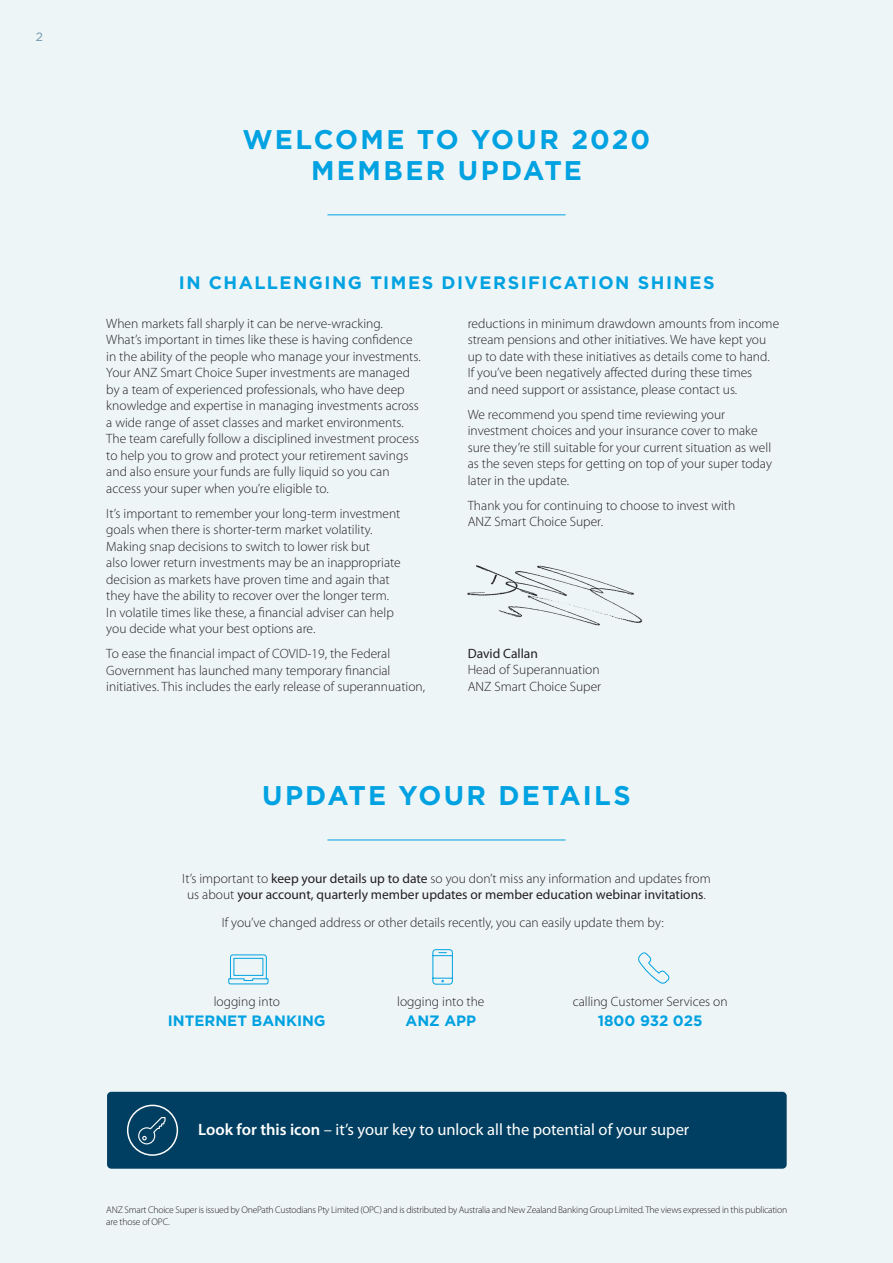
<style>
.page{position:relative;width:893px;height:1263px;background:#eef5f7}
.page>*{position:absolute;margin:0;border:0;box-sizing:border-box;transform-origin:0 0}
.t1{font:700 27px/31.5px "Gotham";letter-spacing:.08em;color:#00a2e1;text-align:center}
.t2{font:700 18px "Gotham";letter-spacing:.085em;color:#00a2e1}
.t3{font:16.5px "Myriad Pro";color:#fff}
.t4{font:700 15px "Gotham";color:#00a2e1}
.t5{font:300 13.5px/16.5px "Myriad Pro";color:#231f20}
.t6{font:13.5px/16.5px "Myriad Pro";color:#231f20;text-align:center}
.t7{font:12px "Gotham";color:#6e94ab}
.t8{font:300 9.75px/11.7px "Myriad Pro";letter-spacing:-.02em;color:#231f20}
.s1{font-weight:300}
.s2{font-weight:600}
</style>
<div class="page">
<img style="left:468px;top:565px;width:174px;height:61px">
<hr style="left:327px;top:214px;width:239px;height:1px;background:#00a2e1">
<hr style="left:327px;top:839px;width:239px;height:1px;background:#00a2e1">
<div style="left:107px;top:1092px;width:680px;height:77px;background:#003f61;border-radius:4px"></div>
<svg style="left:138px;top:1117px;width:28px;height:28px"></svg>
<div style="left:127px;top:1105px;width:51px;height:51px;border:2px solid #fff;border-radius:50%"></div>
<svg style="left:228px;top:954px;width:41px;height:31px"></svg>
<svg style="left:638px;top:952px;width:32px;height:32px"></svg>
<svg style="left:432px;top:949px;width:21px;height:36px"></svg>
<p class="t7" style="left:36px;top:29px;width:9px">2</p>
<h1 class="t1" style="left:243px;top:123px;width:409px">WELCOME TO YOUR 2020<br>MEMBER UPDATE</h1>
<h2 class="t2" style="left:179px;top:271px;width:537px">IN CHALLENGING TIMES DIVERSIFICATION SHINES</h2>
<p class="t5" style="left:106px;top:315px;width:316px">When markets fall sharply it can be nerve-wracking.<br>What’s important in times like these is having confidence in the ability of the people who manage your investments.<br>Your ANZ Smart Choice Super investments are managed by a team of experienced professionals, who have deep knowledge and expertise in managing investments across a wide range of asset classes and market environments.<br>The team carefully follow a disciplined investment process to help you to grow and protect your retirement savings and also ensure your funds are fully liquid so you can access your super when you’re eligible to.</p>
<p class="t5" style="left:106px;top:505px;width:296px">It’s important to remember your long-term investment goals when there is shorter-term market volatility.<br>Making snap decisions to switch to lower risk but<br>also lower return investments may be an inappropriate decision as markets have proven time and again that they have the ability to recover over the longer term.<br>In volatile times like these, a financial adviser can help you decide what your best options are.</p>
<p class="t5" style="left:106px;top:645px;width:320px">To ease the financial impact of COVID-19, the Federal<br>Government has launched many temporary financial initiatives. This includes the early release of superannuation,</p>
<p class="t5" style="left:468px;top:315px;width:313px">reductions in minimum drawdown amounts from income stream pensions and other initiatives. We have kept you up to date with these initiatives as details come to hand.<br>If you’ve been negatively affected during these times<br>and need support or assistance, please contact us.</p>
<p class="t5" style="left:468px;top:406px;width:306px">We recommend you spend time reviewing your investment choices and your insurance cover to make sure they’re still suitable for your current situation as well as the seven steps for getting on top of your super today later in the update.</p>
<p class="t5" style="left:468px;top:497px;width:269px">Thank you for continuing to choose to invest with<br>ANZ Smart Choice Super.</p>
<p class="t6" style="left:468px;top:645px;width:72px">David Callan</p>
<p class="t5" style="left:468px;top:661px;width:135px">Head of Superannuation<br>ANZ Smart Choice Super</p>
<h1 class="t1" style="left:262px;top:780px;width:370px">UPDATE YOUR DETAILS</h1>
<p class="t6" style="left:182px;top:870px;width:530px"><span class="s1">It’s important to</span> keep your details up to date <span class="s1">so you don’t miss any information and updates from us about</span> your account, quarterly member updates or member education webinar invitations<span class="s1">.</span></p>
<p class="t5" style="left:222px;top:914px;width:443px">If you’ve changed address or other details recently, you can easily update them by:</p>
<p class="t5" style="left:214px;top:993px;width:68px">logging into</p>
<p class="t4" style="left:168px;top:1011px;width:159px">INTERNET BANKING</p>
<p class="t5" style="left:397px;top:993px;width:89px">logging into the</p>
<p class="t4" style="left:405px;top:1011px;width:72px">ANZ APP</p>
<p class="t5" style="left:573px;top:993px;width:157px">calling Customer Services on</p>
<p class="t4" style="left:598px;top:1011px;width:106px">1800 932 025</p>
<p class="t3" style="left:198px;top:1121px;width:493px"><span class="s2">Look for this icon</span> – it’s your key to unlock all the potential of your super</p>
<p class="t8" style="left:106px;top:1204px;width:682px">ANZ Smart Choice Super is issued by OnePath Custodians Pty Limited (OPC) and is distributed by Australia and New Zealand Banking Group Limited. The views expressed in this publication are those of OPC.</p>
</div>
